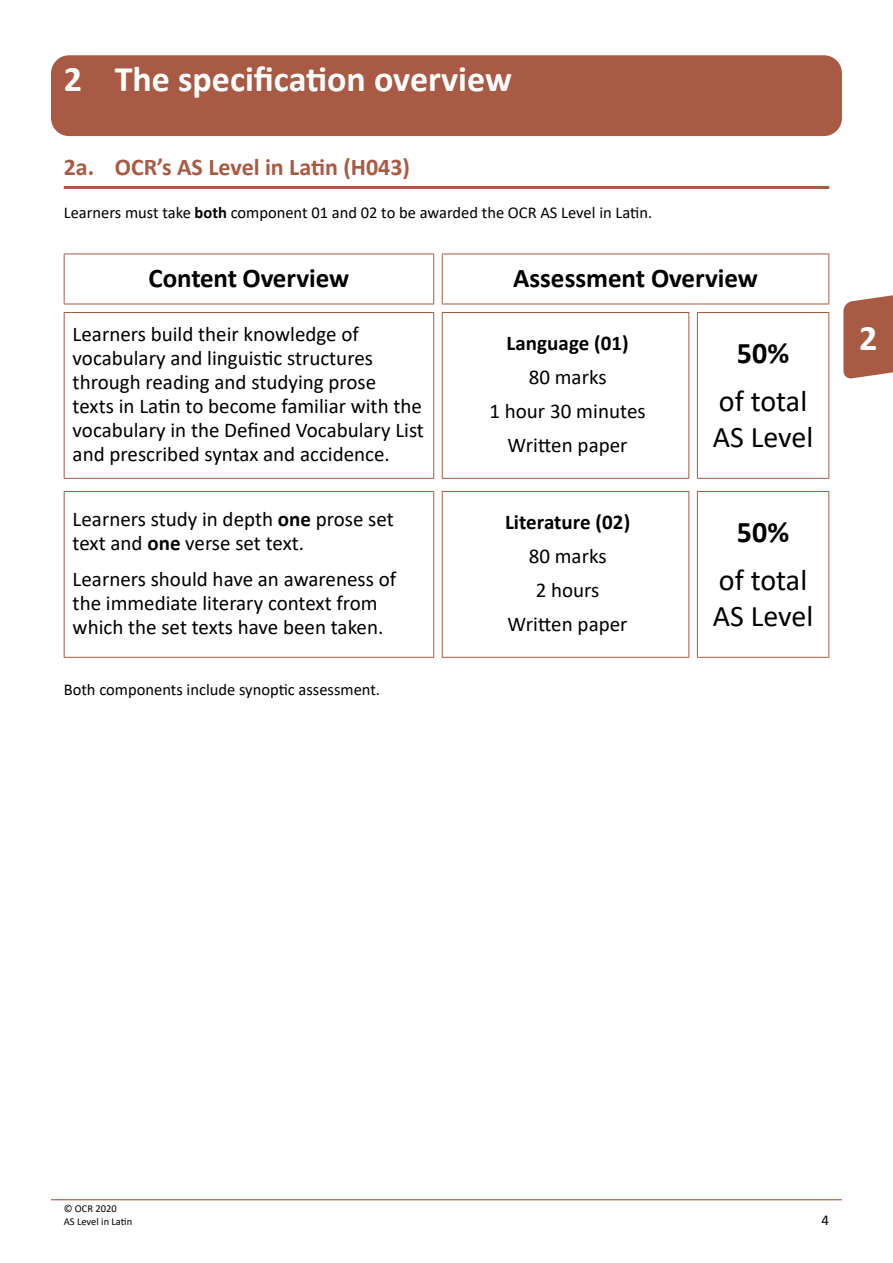
<style>
.page{position:relative;width:893px;height:1263px;background:#fff}
.page>*{position:absolute;margin:0;border:0;box-sizing:border-box;transform-origin:0 0}
.Heading1{font:700 36px "Calibri";color:#fff}
._20pt{font:30px/36px "Calibri";color:#000}
._20pt-2{font:700 30px "Calibri";color:#000}
.Sec2_table_heading{font:700 27px "Calibri";color:#000}
.Heading2{font:700 24px "Calibri";color:#a85a44}
._14pt_text{font:21px/24px "Calibri";color:#000}
._14pt_centred___6pt{font:21px "Calibri";letter-spacing:.005em;color:#000}
._14pt_centred___6pt-2{font:700 21px "Calibri";letter-spacing:.005em;color:#000}
.BodyText{font:16.5px "Calibri";color:#000}
.t1{font:15px "Calibri";color:#000}
.t2{font:10.5px/12.8px "Calibri";color:#000}
.s1{font-weight:700}
</style>
<div class="page">
<hr style="left:51px;top:1199px;width:791px;height:1px;background:#a85a44">
<div style="left:51px;top:55px;width:791px;height:81px;background:#a85a44;border-radius:18px"></div>
<svg style="left:843px;top:295px;width:50px;height:84px;background:#b06a56"></svg>
<hr style="left:64px;top:186px;width:765px;height:3px;background:#a85a44">
<hr style="left:64px;top:312px;width:370px;height:1px;background:#a85a44">
<hr style="left:64px;top:313px;width:1px;height:165px;background:#a85a44">
<hr style="left:433px;top:313px;width:1px;height:165px;background:#a85a44">
<hr style="left:64px;top:492px;width:1px;height:165px;background:#a85a44">
<hr style="left:433px;top:492px;width:1px;height:165px;background:#a85a44">
<hr style="left:64px;top:254px;width:370px;height:1px;background:#a85a44">
<hr style="left:64px;top:254px;width:1px;height:50px;background:#a85a44">
<hr style="left:433px;top:254px;width:1px;height:50px;background:#a85a44">
<hr style="left:64px;top:304px;width:370px;height:1px;background:#a85a44">
<hr style="left:442px;top:254px;width:247px;height:1px;background:#a85a44">
<hr style="left:442px;top:254px;width:1px;height:50px;background:#a85a44">
<hr style="left:697px;top:254px;width:132px;height:1px;background:#a85a44">
<hr style="left:828px;top:254px;width:1px;height:50px;background:#a85a44">
<hr style="left:442px;top:304px;width:247px;height:1px;background:#a85a44">
<hr style="left:697px;top:304px;width:132px;height:1px;background:#a85a44">
<hr style="left:442px;top:312px;width:247px;height:1px;background:#a85a44">
<hr style="left:442px;top:313px;width:1px;height:165px;background:#a85a44">
<hr style="left:688px;top:313px;width:1px;height:165px;background:#a85a44">
<hr style="left:442px;top:478px;width:247px;height:1px;background:#a85a44">
<hr style="left:697px;top:312px;width:132px;height:1px;background:#a85a44">
<hr style="left:697px;top:313px;width:1px;height:165px;background:#a85a44">
<hr style="left:828px;top:313px;width:1px;height:165px;background:#a85a44">
<hr style="left:697px;top:478px;width:132px;height:1px;background:#a85a44">
<hr style="left:697px;top:491px;width:132px;height:1px;background:#a85a44">
<hr style="left:697px;top:492px;width:1px;height:165px;background:#a85a44">
<hr style="left:828px;top:492px;width:1px;height:165px;background:#a85a44">
<hr style="left:697px;top:657px;width:132px;height:1px;background:#a85a44">
<hr style="left:442px;top:657px;width:247px;height:1px;background:#a85a44">
<hr style="left:442px;top:491px;width:247px;height:1px;background:#a85a44">
<hr style="left:442px;top:492px;width:1px;height:165px;background:#a85a44">
<hr style="left:688px;top:492px;width:1px;height:165px;background:#a85a44">
<hr style="left:64px;top:657px;width:370px;height:1px;background:#a85a44">
<hr style="left:64px;top:478px;width:370px;height:1px;background:#a85a44">
<hr style="left:64px;top:491px;width:370px;height:1px;background:#a85a44">
<p class="Heading1" style="left:64px;top:53px;width:450px">2 The specification overview</p>
<h1 class="Heading2" style="left:64px;top:150px;width:348px">2a. OCR’s AS Level in Latin (H043)</h1>
<p class="BodyText" style="left:64px;top:201px;width:590px">Learners must take <span class="s1">both</span> component 01 and 02 to be awarded the OCR AS Level in Latin.</p>
<h4 class="Sec2_table_heading" style="left:148px;top:259px;width:202px">Content Overview</h4>
<h4 class="Sec2_table_heading" style="left:513px;top:259px;width:246px">Assessment Overview</h4>
<p class="_14pt_text" style="left:73px;top:322px;width:353px">Learners build their knowledge of vocabulary and linguistic structures through reading and studying prose<br>texts in Latin to become familiar with the vocabulary in the Defined Vocabulary List and prescribed syntax and accidence.</p>
<p class="_14pt_centred___6pt-2" style="left:506px;top:328px;width:124px">Language (01)</p>
<p class="_20pt-2" style="left:737px;top:331px;width:54px">50%</p>
<p class="_20pt" style="left:713px;top:382px;width:102px">of total<br>AS Level</p>
<p class="_14pt_centred___6pt" style="left:529px;top:362px;width:79px">80 marks</p>
<p class="_14pt_centred___6pt" style="left:489px;top:397px;width:158px">1 hour 30 minutes</p>
<p class="_14pt_centred___6pt" style="left:508px;top:431px;width:121px">Written paper</p>
<p class="_14pt_text" style="left:73px;top:507px;width:323px">Learners study in depth <span class="s1">one</span> prose set text and <span class="s1">one</span> verse set text.</p>
<p class="_14pt_text" style="left:73px;top:567px;width:325px">Learners should have an awareness of the immediate literary context from which the set texts have been taken.</p>
<p class="BodyText" style="left:64px;top:678px;width:318px">Both components include synoptic assessment.</p>
<p class="_14pt_centred___6pt-2" style="left:505px;top:507px;width:127px">Literature (02)</p>
<p class="_14pt_centred___6pt" style="left:529px;top:541px;width:79px">80 marks</p>
<p class="_14pt_centred___6pt" style="left:536px;top:576px;width:65px">2 hours</p>
<p class="_14pt_centred___6pt" style="left:508px;top:610px;width:121px">Written paper</p>
<p class="_20pt-2" style="left:737px;top:510px;width:54px">50%</p>
<p class="_20pt" style="left:713px;top:561px;width:102px">of total<br>AS Level</p>
<h1 class="Heading1" style="left:859px;top:312px;width:20px">2</h1>
<p class="t2" style="left:64px;top:1202px;width:70px">© OCR 2020<br>AS Level in Latin</p>
<p class="t1" style="left:822px;top:1209px;width:9px">4</p>
</div>
